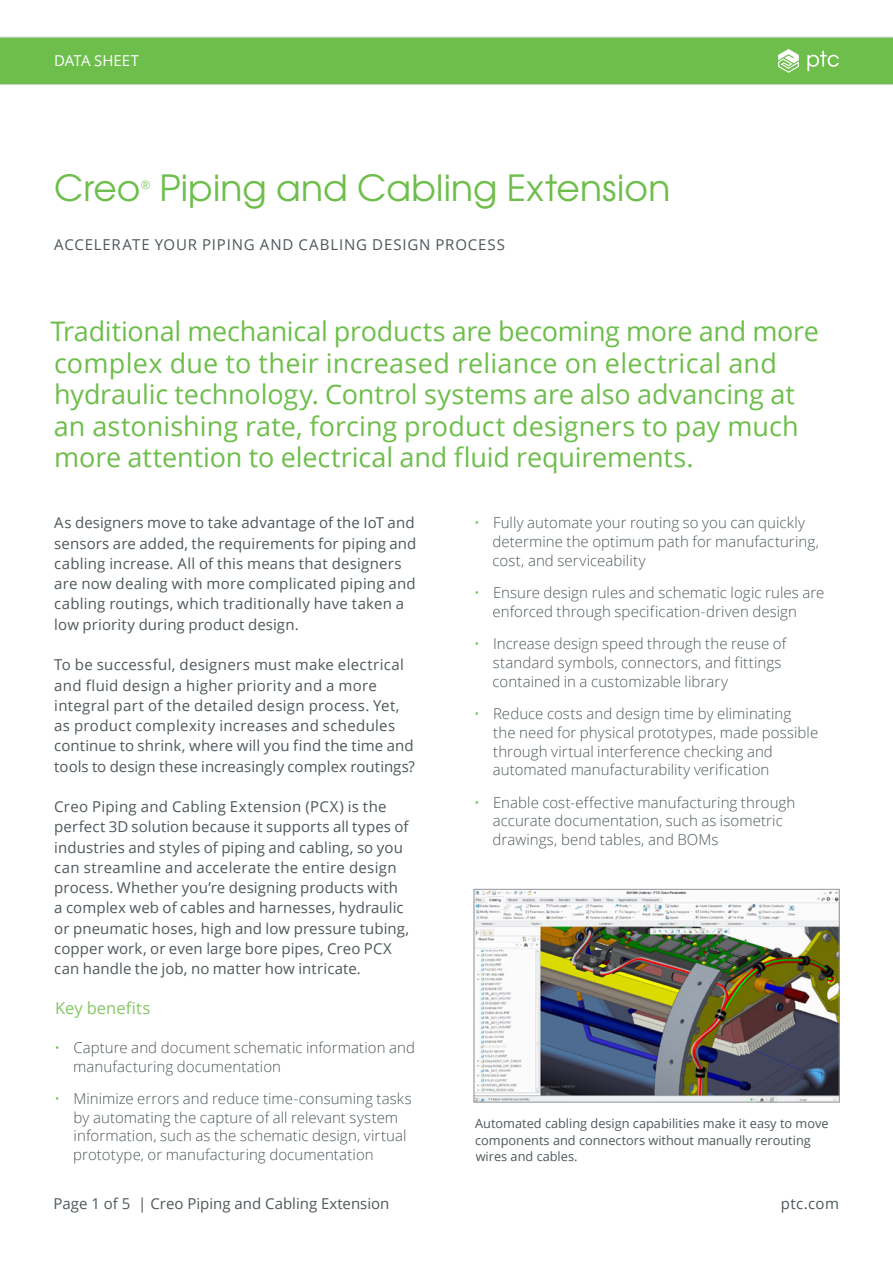
<style>
.page{position:relative;width:893px;height:1263px;background:#fff}
.page>*{position:absolute;margin:0;border:0;box-sizing:border-box;transform-origin:0 0}
.t1{font:36px "Te X Gyre Adventor";letter-spacing:.005em;color:#6ebe4b}
.t2{font:27px/31.5px "Open Sans";color:#6ebe4b}
.t3{font:16.5px "Open Sans";letter-spacing:.005em;color:#85c664}
.t4{font:15px/20.2px "Open Sans";letter-spacing:.01em;color:#4e585a}
.t5{font:300 15px/18.8px "Open Sans";letter-spacing:.005em;color:#4e585a}
.t6{font:15px "Open Sans";letter-spacing:.055em;color:#4e585a}
.t7{font:15px "Open Sans";color:#fff}
.t8{font:12.75px/16.5px "Open Sans";color:#4e585a}
.t9{font:12.3px "Te X Gyre Adventor";color:#6ebe4b}
.s1{color:#6ebe4b}
</style>
<div class="page">
<div style="left:0;top:37px;width:893px;height:48px;background:#6ebe4b"></div>
<img style="left:476px;top:891px;width:361px;height:209px">
<div style="left:474px;top:889px;width:365px;height:213px;border:1px solid #939598"></div>
<p class="t7" style="left:54px;top:50px;width:87px">DATA SHEET</p>
<h1 class="t1" style="left:54px;top:159px;width:88px">Creo</h1>
<p class="t9" style="left:141px;top:174px;width:11px">®</p>
<h1 class="t1" style="left:159px;top:159px;width:512px">Piping and Cabling Extension</h1>
<p class="t6" style="left:54px;top:235px;width:452px">ACCELERATE YOUR PIPING AND CABLING DESIGN PROCESS</p>
<p class="t2" style="left:51px;top:315px;width:770px">Traditional mechanical products are becoming more and more complex due to their increased reliance on electrical and hydraulic technology. Control systems are also advancing at an astonishing rate, forcing product designers to pay much more attention to electrical and fluid requirements.</p>
<p class="t4" style="left:54px;top:512px;width:364px">As designers move to take advantage of the IoT and sensors are added, the requirements for piping and cabling increase. All of this means that designers are now dealing with more complicated piping and cabling routings, which traditionally have taken a low priority during product design.</p>
<p class="t4" style="left:54px;top:654px;width:362px">To be successful, designers must make electrical and fluid design a higher priority and a more integral part of the detailed design process. Yet, as product complexity increases and schedules continue to shrink, where will you find the time and tools to design these increasingly complex routings?</p>
<p class="t4" style="left:54px;top:796px;width:356px">Creo Piping and Cabling Extension (PCX) is the perfect 3D solution because it supports all types of industries and styles of piping and cabling, so you can streamline and accelerate the entire design process. Whether you’re designing products with a complex web of cables and harnesses, hydraulic or pneumatic hoses, high and low pressure tubing, copper work, or even large bore pipes, Creo PCX can handle the job, no matter how intricate.</p>
<p class="t3" style="left:55px;top:996px;width:97px">Key benefits</p>
<p class="t5" style="left:73px;top:1037px;width:343px;text-indent:-19px"><span class="s1">•</span> Capture and document schematic information and manufacturing documentation</p>
<p class="t5" style="left:73px;top:1088px;width:340px;text-indent:-19px"><span class="s1">•</span> Minimize errors and reduce time-consuming tasks by automating the capture of all relevant system information, such as the schematic design, virtual prototype, or manufacturing documentation</p>
<p class="t5" style="left:492px;top:513px;width:328px;text-indent:-18px"><span class="s1">•</span> Fully automate your routing so you can quickly determine the optimum path for manufacturing, cost, and serviceability</p>
<p class="t5" style="left:492px;top:583px;width:333px;text-indent:-18px"><span class="s1">•</span> Ensure design rules and schematic logic rules are enforced through specification-driven design</p>
<p class="t5" style="left:492px;top:634px;width:295px;text-indent:-18px"><span class="s1">•</span> Increase design speed through the reuse of standard symbols, connectors, and fittings contained in a customizable library</p>
<p class="t5" style="left:493px;top:704px;width:327px;text-indent:-18px"><span class="s1">•</span> Reduce costs and design time by eliminating<br>the need for physical prototypes, made possible through virtual interference checking and automated manufacturability verification</p>
<p class="t5" style="left:492px;top:792px;width:304px;text-indent:-18px"><span class="s1">•</span> Enable cost-effective manufacturing through accurate documentation, such as isometric drawings, bend tables, and BOMs</p>
<p class="t8" style="left:475px;top:1115px;width:355px">Automated cabling design capabilities make it easy to move components and connectors without manually rerouting wires and cables.</p>
<p class="t4" style="left:53px;top:1193px;width:337px">Page 1 of 5 | Creo Piping and Cabling Extension</p>
<p class="t4" style="left:781px;top:1193px;width:60px">ptc.com</p>
</div>
